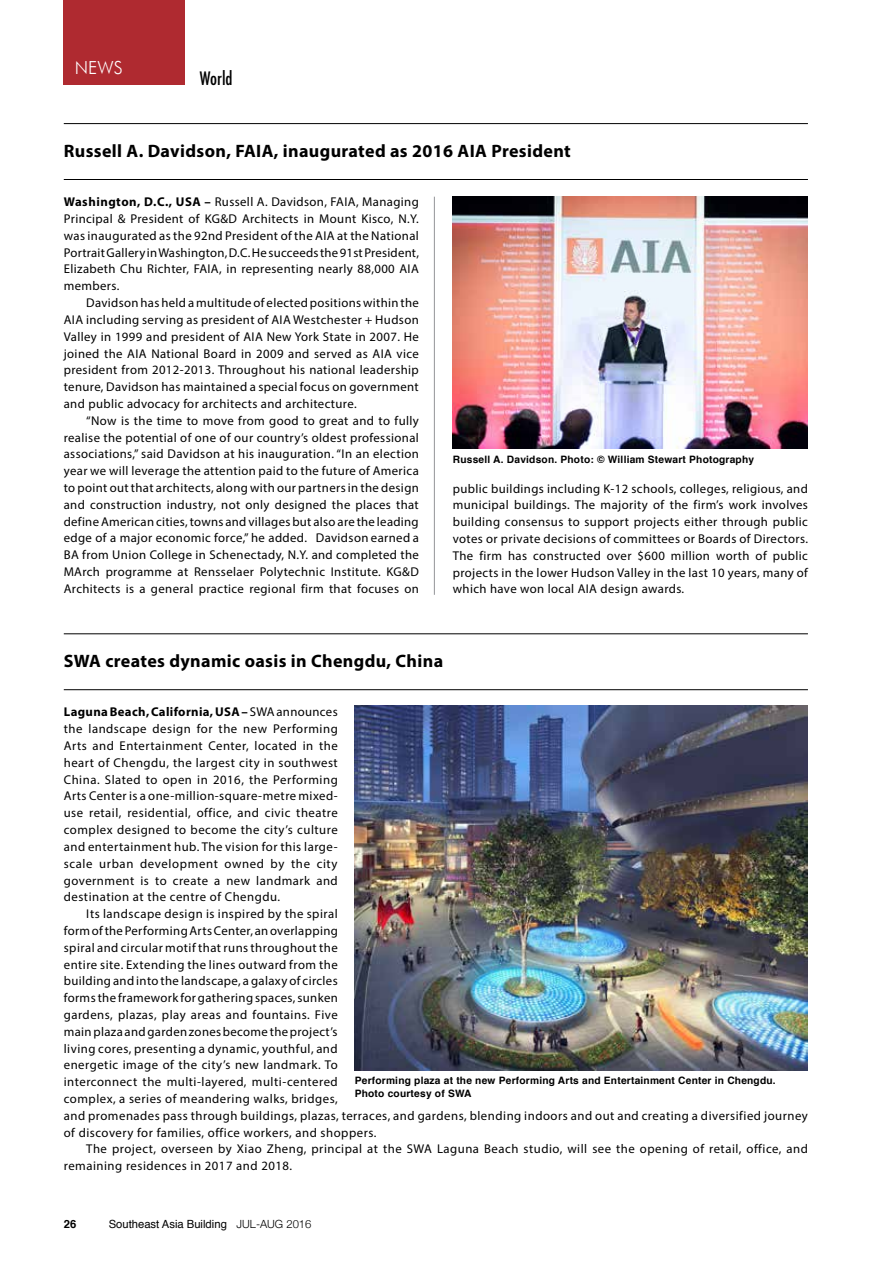
<style>
.page{position:relative;width:893px;height:1263px;background:#fff}
.page>*{position:absolute;margin:0;border:0;box-sizing:border-box;transform-origin:0 0}
.t1{font:700 18px "Myriad Pro";letter-spacing:.02em;color:#000}
.t2{font:500 condensed 18px "Futura";color:#000}
.t3{font:300 18px "Futura BT";color:#fff}
.t4{font:12.75px/16.8px "Myriad Pro";letter-spacing:.04em;color:#000;text-align:justify}
.t5{font:11.25px "Helvetica";color:#000}
.t6{font:700 11.25px "Helvetica";color:#000}
.t7{font:700 10.2px/12.3px "Helvetica";letter-spacing:.02em;color:#000}
.s1{font-weight:700}
.s2{font-family:"Helvetica Neue";font-weight:300}
</style>
<div class="page">
<div style="left:64px;top:0;width:121px;height:85px;background:#af2a30"></div>
<hr style="left:64px;top:123px;width:744px;height:1px;background:#000">
<hr style="left:64px;top:179px;width:744px;height:1px;background:#000">
<hr style="left:64px;top:633px;width:744px;height:1px;background:#000">
<hr style="left:64px;top:689px;width:744px;height:1px;background:#000">
<hr style="left:434px;top:197px;width:1px;height:398px;background:#939598">
<img style="left:453px;top:197px;width:355px;height:252px">
<img style="left:355px;top:706px;width:453px;height:365px">
<h1 class="t3" style="left:75px;top:57px;width:49px">NEWS</h1>
<h1 class="t2" style="left:200px;top:67px;width:34px">World</h1>
<h1 class="t1" style="left:64px;top:139px;width:508px">Russell A. Davidson, FAIA, inaugurated as 2016 AIA President</h1>
<p class="t4" style="left:64px;top:193px;width:357px"><span class="s1">Washington, D.C., USA –</span> Russell A. Davidson, FAIA, Managing Principal &amp; President of KG&amp;D Architects in Mount Kisco, N.Y. was inaugurated as the 92nd President of the AIA at the National Portrait Gallery in Washington, D.C. He succeeds the 91st President, Elizabeth Chu Richter, FAIA, in representing nearly 88,000 AIA members.</p>
<p class="t4" style="left:64px;top:294px;width:357px;text-indent:23px">Davidson has held a multitude of elected positions within the AIA including serving as president of AIA Westchester + Hudson Valley in 1999 and president of AIA New York State in 2007. He joined the AIA National Board in 2009 and served as AIA vice president from 2012-2013. Throughout his national leadership tenure, Davidson has maintained a special focus on government and public advocacy for architects and architecture.</p>
<p class="t4" style="left:64px;top:412px;width:357px;text-indent:23px">“Now is the time to move from good to great and to fully realise the potential of one of our country’s oldest professional associations,” said Davidson at his inauguration. “In an election year we will leverage the attention paid to the future of America to point out that architects, along with our partners in the design and construction industry, not only designed the places that define American cities, towns and villages but also are the leading edge of a major economic force,” he added. Davidson earned a BA from Union College in Schenectady, N.Y. and completed the MArch programme at Rensselaer Polytechnic Institute. KG&amp;D Architects is a general practice regional firm that focuses on</p>
<p class="t7" style="left:453px;top:453px;width:303px">Russell A. Davidson. Photo: © William Stewart Photography</p>
<p class="t4" style="left:453px;top:480px;width:357px">public buildings including K-12 schools, colleges, religious, and municipal buildings. The majority of the firm’s work involves building consensus to support projects either through public votes or private decisions of committees or Boards of Directors.<br>The firm has constructed over $600 million worth of public projects in the lower Hudson Valley in the last 10 years, many of which have won local AIA design awards.</p>
<h1 class="t1" style="left:64px;top:649px;width:381px">SWA creates dynamic oasis in Chengdu, China</h1>
<p class="t4" style="left:64px;top:703px;width:275px"><span class="s1">Laguna Beach, California, USA –</span> SWA announces the landscape design for the new Performing Arts and Entertainment Center, located in the heart of Chengdu, the largest city in southwest China. Slated to open in 2016, the Performing Arts Center is a one-million-square-metre mixed&shy;use retail, residential, office, and civic theatre complex designed to become the city’s culture and entertainment hub. The vision for this large&shy;scale urban development owned by the city government is to create a new landmark and destination at the centre of Chengdu.</p>
<p class="t4" style="left:64px;top:905px;width:746px;text-align:left;text-indent:23px">Its landscape design is inspired by the spiral<br>form of the Performing Arts Center, an overlapping<br>spiral and circular motif that runs throughout the<br>entire site. Extending the lines outward from the<br>building and into the landscape, a galaxy of circles<br>forms the framework for gathering spaces, sunken<br>gardens, plazas, play areas and fountains. Five<br>main plaza and garden zones become the project’s<br>living cores, presenting a dynamic, youthful, and<br>energetic image of the city’s new landmark. To<br>interconnect the multi-layered, multi-centered<br>complex, a series of meandering walks, bridges,<br>and promenades pass through buildings, plazas, terraces, and gardens, blending indoors and out and creating a diversified journey of discovery for families, office workers, and shoppers.</p>
<p class="t4" style="left:64px;top:1140px;width:746px;text-indent:23px">The project, overseen by Xiao Zheng, principal at the SWA Laguna Beach studio, will see the opening of retail, office, and remaining residences in 2017 and 2018.</p>
<p class="t7" style="left:355px;top:1075px;width:422px">Performing plaza at the new Performing Arts and Entertainment Center in Chengdu.<br>Photo courtesy of SWA</p>
<p class="t6" style="left:64px;top:1215px;width:14px">26</p>
<p class="t5" style="left:109px;top:1215px;width:204px">Southeast Asia Building <span class="s2">JUL-AUG 2016</span></p>
</div>
